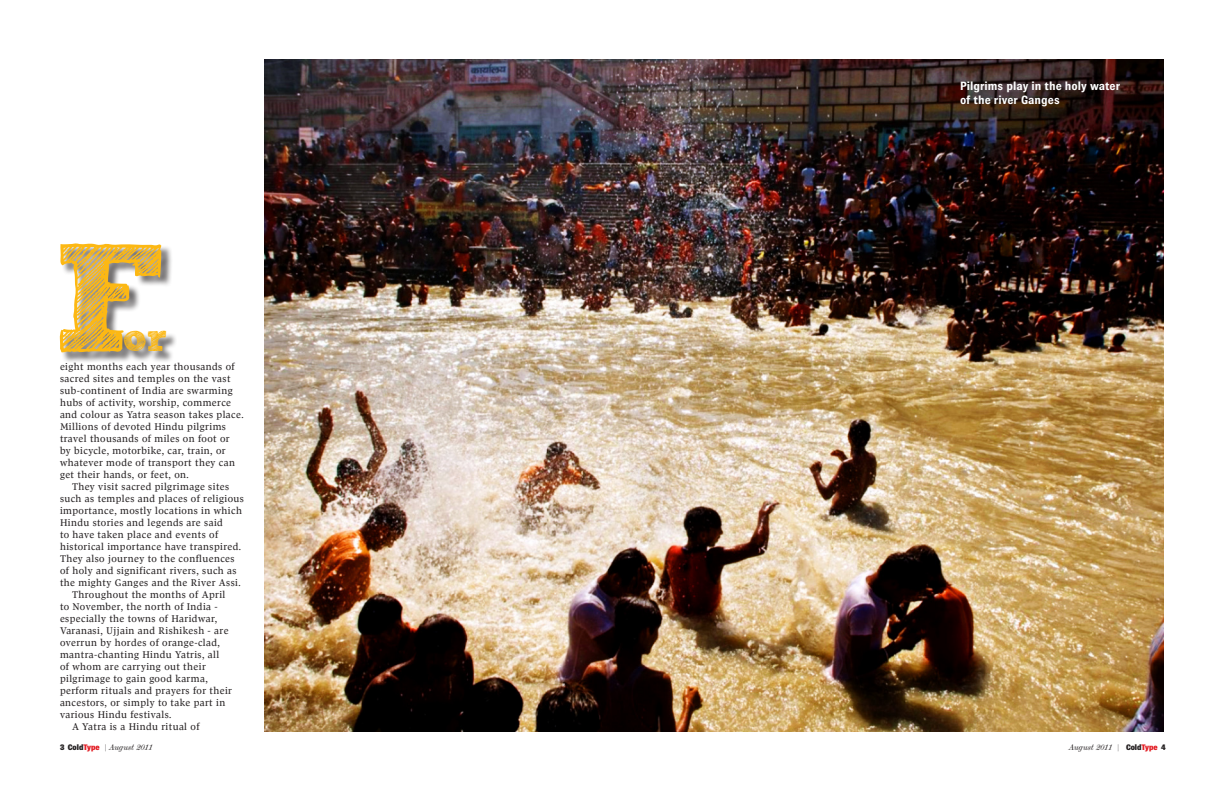
<style>
.page{position:relative;width:1224px;height:792px;background:#fff}
.page>*{position:absolute;margin:0;border:0;box-sizing:border-box;transform-origin:0 0}
.Text2_text{font:155px "Sketch Rockwell";color:#fcb814}
.Text2_text-2{font:40px "Sketch Rockwell";color:#fcb814}
.t1{font:700 12px/14.4px "Brown";color:#fff}
.Text2_text-3{font:10px/12px "Pratt Pro";letter-spacing:.04em;color:#231f20}
.t2{font:italic 8px "Scotch Modern";color:#231f20}
.s1{font-family:"Brown";font-weight:800;font-style:normal}
.s2{font-family:"Brown";font-weight:800;font-style:normal;color:#e21a21}
.s3{font-style:normal}
</style>
<div class="page">
<img style="left:264px;top:59px;width:900px;height:673px">
<div style="left:60px;top:244px;width:117px;height:119px;background:#231f20;opacity:.7"></div>
<p class="Text2_text" style="left:52px;top:214px;width:114px">F</p>
<p class="Text2_text-2" style="left:123px;top:316px;width:46px">or</p>
<p class="Text2_text-3" style="left:60px;top:361px;width:185px">eight months each year thousands of sacred sites and temples on the vast sub-continent of India are swarming hubs of activity, worship, commerce and colour as Yatra season takes place.<br>Millions of devoted Hindu pilgrims travel thousands of miles on foot or<br>by bicycle, motorbike, car, train, or whatever mode of transport they can get their hands, or feet, on.</p>
<p class="Text2_text-3" style="left:60px;top:481px;width:185px;text-indent:12px">They visit sacred pilgrimage sites such as temples and places of religious importance, mostly locations in which Hindu stories and legends are said<br>to have taken place and events of historical importance have transpired.<br>They also journey to the confluences of holy and significant rivers, such as the mighty Ganges and the River Assi.</p>
<p class="Text2_text-3" style="left:60px;top:589px;width:174px;text-indent:12px">Throughout the months of April to November, the north of India - especially the towns of Haridwar,<br>Varanasi, Ujjain and Rishikesh - are overrun by hordes of orange-clad, mantra-chanting Hindu Yatris, all<br>of whom are carrying out their pilgrimage to gain good karma, perform rituals and prayers for their ancestors, or simply to take part in various Hindu festivals.</p>
<p class="Text2_text-3" style="left:72px;top:721px;width:129px">A Yatra is a Hindu ritual of</p>
<p class="t1" style="left:960px;top:78px;width:162px">Pilgrims play in the holy water of the river Ganges</p>
<p class="t2" style="left:60px;top:743px;width:94px"><span class="s1">3 Cold</span><span class="s2">Type</span> <span class="s3">|</span> August 2011</p>
<p class="t2" style="left:1069px;top:743px;width:99px">August 2011 <span class="s3">|</span> <span class="s1">Cold</span><span class="s2">Type</span> <span class="s1">4</span></p>
</div>
